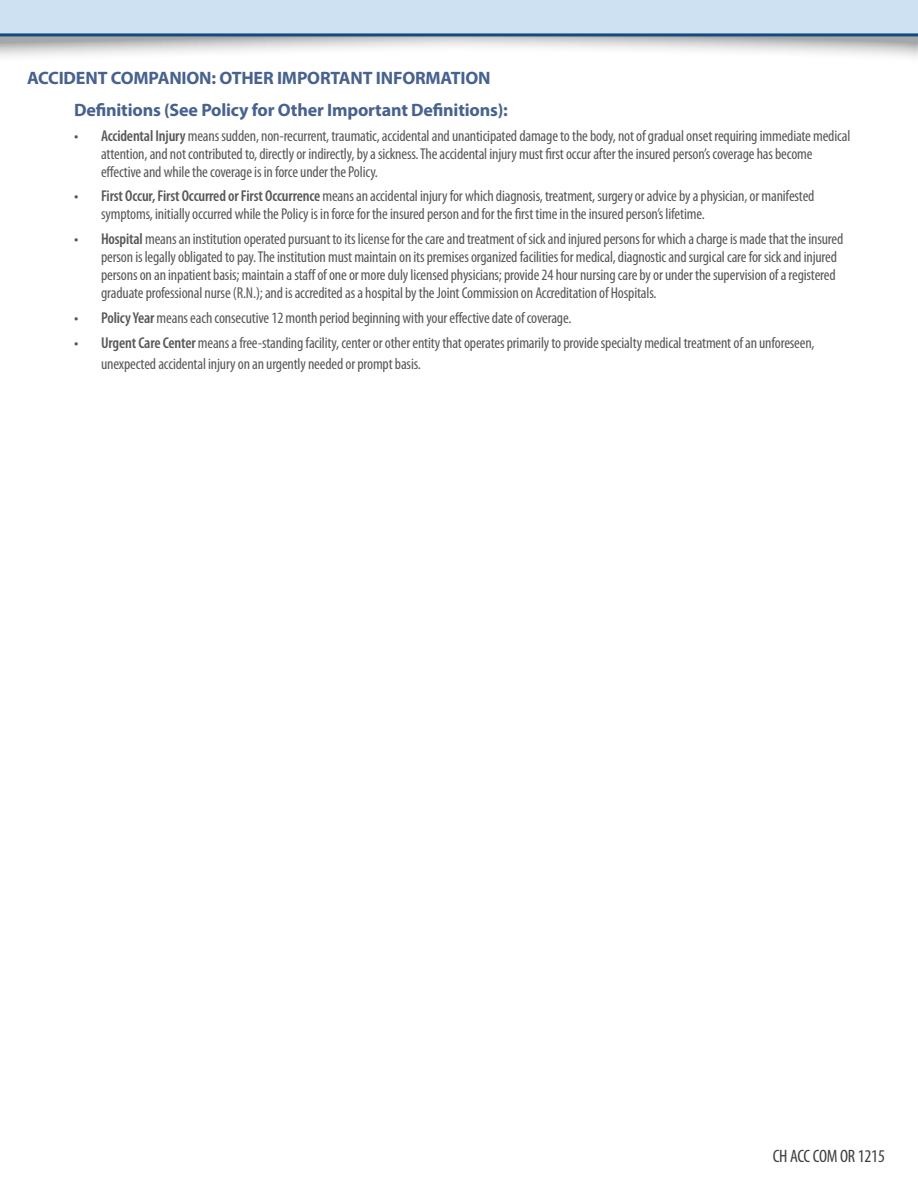
<style>
.page{position:relative;width:918px;height:1188px;background:#fff}
.page>*{position:absolute;margin:0;border:0;box-sizing:border-box;transform-origin:0 0}
.t1{font:700 18px "Myriad Pro";letter-spacing:-.01em;color:#47628e}
.t2{font:condensed 18px "Myriad Pro";letter-spacing:-.01em;color:#3e3e3f}
.t3{font:condensed 15.75px/18px "Myriad Pro";letter-spacing:-.01em;color:#57585a}
.s1{font-weight:600}
</style>
<div class="page">
<svg style="left:0;top:36px;width:918px;height:21px"></svg>
<svg style="left:0;top:0;width:918px;height:36px"></svg>
<p class="t1" style="left:27px;top:66px;width:465px">ACCIDENT COMPANION: OTHER IMPORTANT INFORMATION</p>
<p class="t1" style="left:74px;top:98px;width:435px">Definitions (See Policy for Other Important Definitions):</p>
<p class="t3" style="left:101px;top:126px;width:751px;text-indent:-27px"><span class="s1">• Accidental Injury</span> means sudden, non-recurrent, traumatic, accidental and unanticipated damage to the body, not of gradual onset requiring immediate medical attention, and not contributed to, directly or indirectly, by a sickness. The accidental injury must first occur after the insured person’s coverage has become effective and while the coverage is in force under the Policy.</p>
<p class="t3" style="left:101px;top:187px;width:715px;text-indent:-27px"><span class="s1">• First Occur, First Occurred or First Occurrence</span> means an accidental injury for which diagnosis, treatment, surgery or advice by a physician, or manifested symptoms, initially occurred while the Policy is in force for the insured person and for the first time in the insured person’s lifetime.</p>
<p class="t3" style="left:101px;top:230px;width:744px;text-indent:-27px"><span class="s1">• Hospital</span> means an institution operated pursuant to its license for the care and treatment of sick and injured persons for which a charge is made that the insured person is legally obligated to pay. The institution must maintain on its premises organized facilities for medical, diagnostic and surgical care for sick and injured persons on an inpatient basis; maintain a staff of one or more duly licensed physicians; provide 24 hour nursing care by or under the supervision of a registered graduate professional nurse (R.N.); and is accredited as a hospital by the Joint Commission on Accreditation of Hospitals.</p>
<p class="t3" style="left:74px;top:308px;width:499px"><span class="s1">• Policy Year</span> means each consecutive 12 month period beginning with your effective date of coverage.</p>
<p class="t3" style="left:101px;top:332px;width:715px;line-height:21px;text-indent:-27px"><span class="s1">• Urgent Care Center</span> means a free-standing facility, center or other entity that operates primarily to provide specialty medical treatment of an unforeseen, unexpected accidental injury on an urgently needed or prompt basis.</p>
<p class="t2" style="left:773px;top:1145px;width:114px">CH ACC COM OR 1215</p>
</div>
